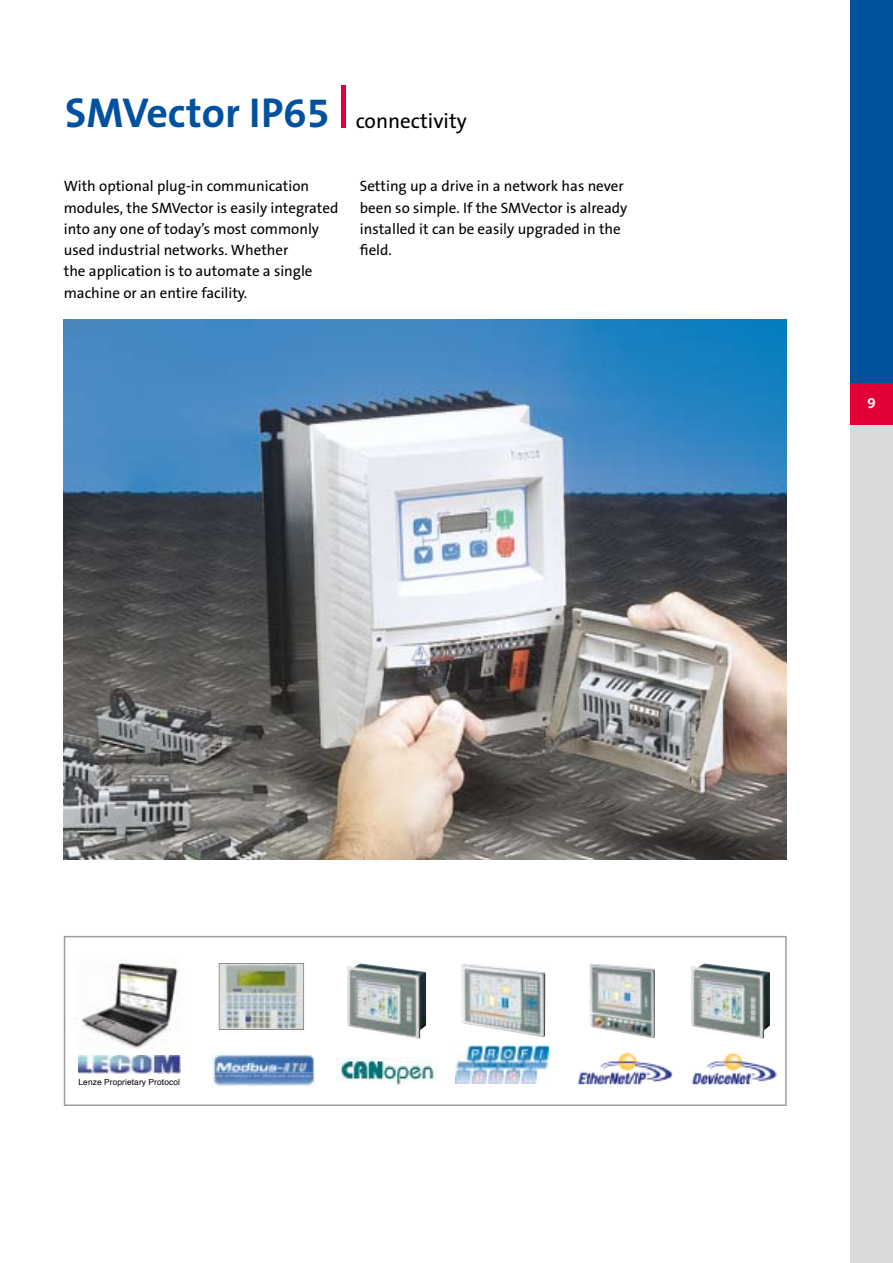
<style>
.page{position:relative;width:893px;height:1263px;background:#fff}
.page>*{position:absolute;margin:0;border:0;box-sizing:border-box;transform-origin:0 0}
.t1{font:700 42px "The Sans B7";color:#00519e}
.t2{font:15px/21.3px "The Sans B5 Plain";color:#000}
.t3{font:700 15px "The Sans B7";color:#fff}
.t4{font:8.4px "Helvetica";letter-spacing:.01em;color:#000}
.s1{font-family:"The Sans B5 Plain";font-weight:400;font-size:21px;color:#000}
</style>
<div class="page">
<svg style="left:64px;top:936px;width:723px;height:170px"></svg>
<img style="left:64px;top:319px;width:723px;height:540px">
<hr style="left:341px;top:85px;width:4px;height:43px;background:#e20036">
<svg style="left:219px;top:963px;width:85px;height:66px;background:#b0b9ad"></svg>
<img style="left:212px;top:1054px;width:102px;height:32px">
<img style="left:589px;top:963px;width:66px;height:75px">
<img style="left:573px;top:1048px;width:102px;height:38px">
<img style="left:691px;top:963px;width:79px;height:75px">
<img style="left:681px;top:1052px;width:102px;height:38px">
<img style="left:347px;top:963px;width:79px;height:75px">
<img style="left:337px;top:1058px;width:102px;height:27px">
<img style="left:461px;top:962px;width:84px;height:75px">
<img style="left:456px;top:1045px;width:93px;height:38px">
<img style="left:71px;top:958px;width:126px;height:90px">
<img style="left:78px;top:1055px;width:103px;height:18px">
<div style="left:850px;top:383px;width:43px;height:42px;background:#e20036"></div>
<div style="left:850px;top:0;width:43px;height:383px;background:#00519e"></div>
<div style="left:850px;top:425px;width:43px;height:838px;background:#d9dadb"></div>
<h1 class="t1" style="left:65px;top:91px;width:403px">SMVector IP65 <span class="s1">connectivity</span></h1>
<p class="t2" style="left:64px;top:176px;width:276px">With optional plug-in communication modules, the SMVector is easily integrated into any one of today’s most commonly used industrial networks. Whether<br>the application is to automate a single machine or an entire facility.</p>
<p class="t2" style="left:360px;top:176px;width:269px">Setting up a drive in a network has never been so simple. If the SMVector is already installed it can be easily upgraded in the field.</p>
<p class="t3" style="left:868px;top:395px;width:10px">9</p>
<p class="t4" style="left:78px;top:1075px;width:103px">Lenze Proprietary Protocol</p>
</div>
